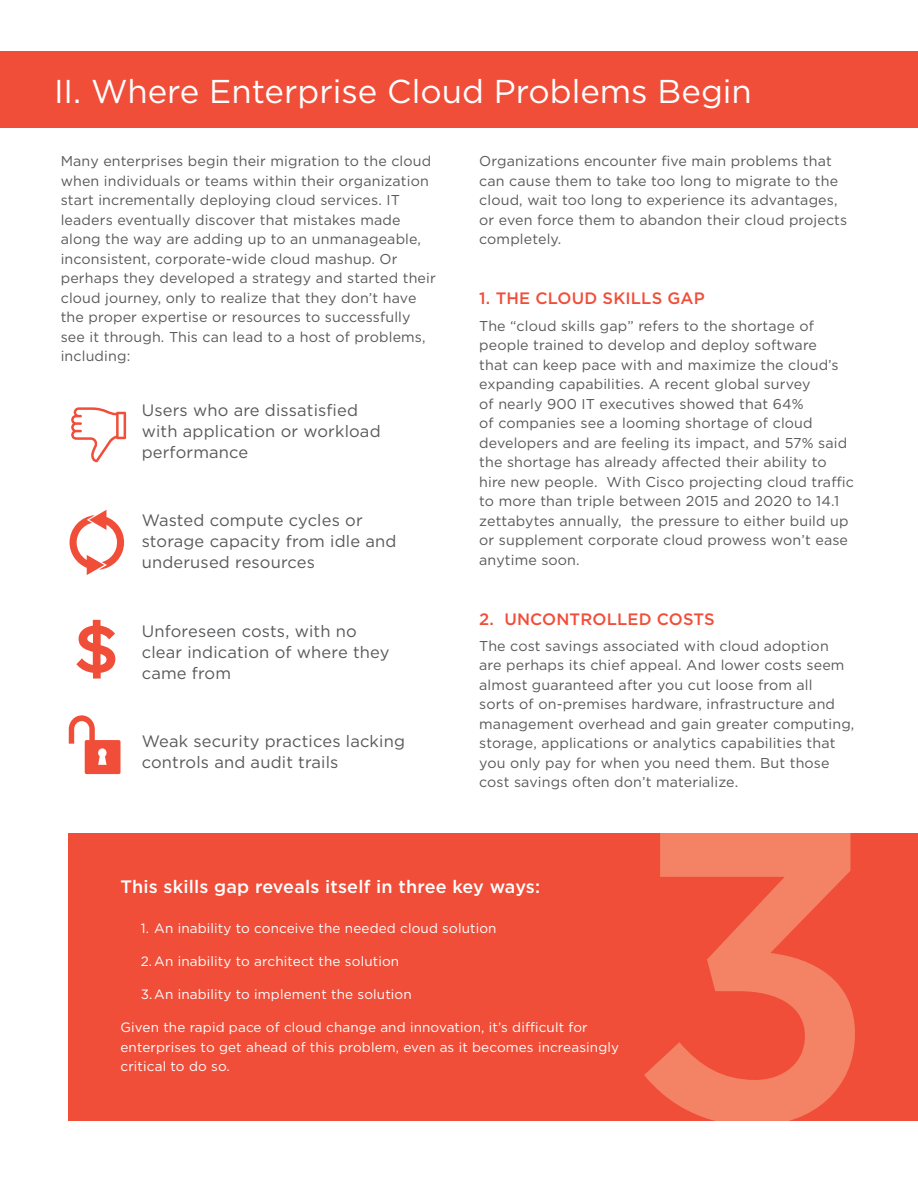
<style>
.page{position:relative;width:918px;height:1188px;background:#fff}
.page>*{position:absolute;margin:0;border:0;box-sizing:border-box;transform-origin:0 0}
.t1{font:500 411.15px "Gotham";color:#f5886b}
.t2{font:33px "Gotham";color:#fff}
.t3{font:500 18px "Gotham";letter-spacing:.01em;color:#fff}
.t4{font:16.5px/21px "Gotham";letter-spacing:.01em;color:#58595b}
.t5{font:500 16.5px "Gotham";letter-spacing:.01em;color:#f04e39}
.t6{font:14.25px/19.5px "Gotham";letter-spacing:.01em;color:#58595b}
.t7{font:13.5px/19.5px "Gotham";letter-spacing:.01em;color:#fff}
</style>
<div class="page">
<div style="left:69px;top:833px;width:849px;height:287px;background:#f04e39"></div>
<div style="left:0;top:51px;width:918px;height:77px;background:#f04e39"></div>
<svg style="left:71px;top:407px;width:55px;height:55px"></svg>
<svg style="left:70px;top:510px;width:54px;height:65px"></svg>
<svg style="left:76px;top:620px;width:39px;height:59px"></svg>
<svg style="left:69px;top:715px;width:52px;height:59px"></svg>
<h2 class="t2" style="left:54px;top:70px;width:699px">II. Where Enterprise Cloud Problems Begin</h2>
<p class="t6" style="left:61px;top:151px;width:377px">Many enterprises begin their migration to the cloud when individuals or teams within their organization start incrementally deploying cloud services. IT leaders eventually discover that mistakes made along the way are adding up to an unmanageable, inconsistent, corporate-wide cloud mashup. Or perhaps they developed a strategy and started their cloud journey, only to realize that they don’t have the proper expertise or resources to successfully see it through. This can lead to a host of problems, including:</p>
<p class="t4" style="left:142px;top:400px;width:240px">Users who are dissatisfied with application or workload performance</p>
<p class="t4" style="left:142px;top:510px;width:256px">Wasted compute cycles or storage capacity from idle and underused resources</p>
<p class="t4" style="left:142px;top:620px;width:249px">Unforeseen costs, with no clear indication of where they came from</p>
<p class="t4" style="left:142px;top:730px;width:265px">Weak security practices lacking controls and audit trails</p>
<p class="t6" style="left:479px;top:151px;width:370px">Organizations encounter five main problems that can cause them to take too long to migrate to the cloud, wait too long to experience its advantages, or even force them to abandon their cloud projects completely.</p>
<p class="t5" style="left:479px;top:288px;width:227px">1. THE CLOUD SKILLS GAP</p>
<p class="t6" style="left:479px;top:316px;width:376px">The “cloud skills gap” refers to the shortage of people trained to develop and deploy software<br>that can keep pace with and maximize the cloud’s expanding capabilities. A recent global survey<br>of nearly 900 IT executives showed that 64%<br>of companies see a looming shortage of cloud developers and are feeling its impact, and 57% said the shortage has already affected their ability to hire new people. With Cisco projecting cloud traffic to more than triple between 2015 and 2020 to 14.1 zettabytes annually, the pressure to either build up or supplement corporate cloud prowess won’t ease anytime soon.</p>
<p class="t5" style="left:479px;top:608px;width:237px">2. UNCONTROLLED COSTS</p>
<p class="t6" style="left:479px;top:636px;width:377px">The cost savings associated with cloud adoption are perhaps its chief appeal. And lower costs seem almost guaranteed after you cut loose from all<br>sorts of on-premises hardware, infrastructure and management overhead and gain greater computing, storage, applications or analytics capabilities that you only pay for when you need them. But those cost savings often don’t materialize.</p>
<p class="t3" style="left:121px;top:875px;width:421px">This skills gap reveals itself in three key ways:</p>
<p class="t7" style="left:141px;top:918px;width:357px">1. An inability to conceive the needed cloud solution</p>
<p class="t7" style="left:141px;top:951px;width:260px">2.An inability to architect the solution</p>
<p class="t7" style="left:141px;top:984px;width:273px">3.An inability to implement the solution</p>
<p class="t7" style="left:121px;top:1017px;width:500px">Given the rapid pace of cloud change and innovation, it’s difficult for enterprises to get ahead of this problem, even as it becomes increasingly critical to do so.</p>
<h1 class="t1" style="left:626px;top:706px;width:256px">3</h1>
</div>
